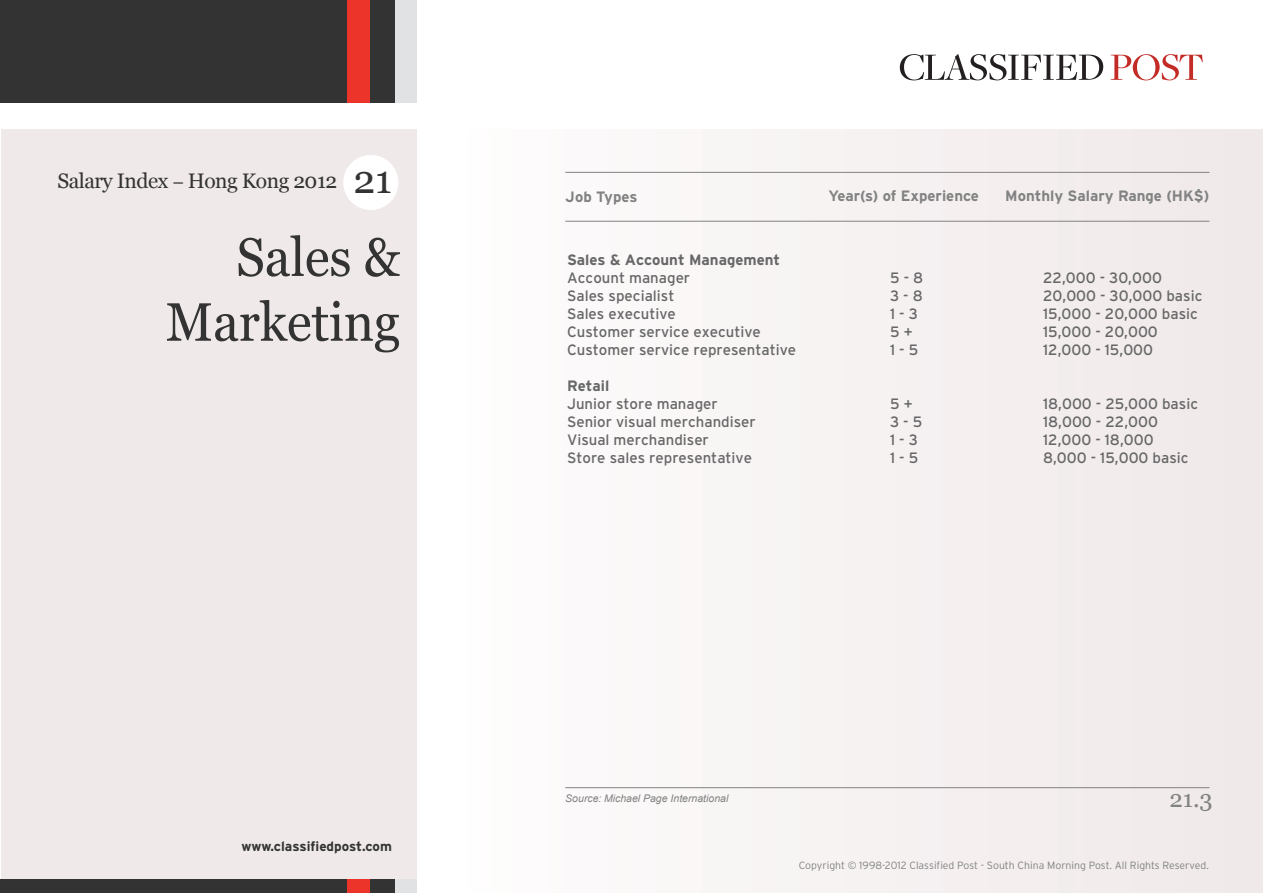
<style>
.page{position:relative;width:1263px;height:893px;background:#fff}
.page>*{position:absolute;margin:0;border:0;box-sizing:border-box;transform-origin:0 0}
.t1{font:54px/64.8px "Georgia";letter-spacing:-.005em;color:#333;text-align:right;scale:.95 1}
.t2{font:39px "Georgia";color:#333}
.t3{font:24px "Georgia";color:#818282}
.t4{font:21px "Georgia";letter-spacing:-.025em;color:#333}
.t5{font:15px/18px "Interstate";color:#676768}
.t6{font:700 15px "Interstate";color:#818282}
.t7{font:700 15px/18px "Interstate";color:#676768}
.t8{font:700 13.5px "Interstate";color:#333}
.t9{font:300 10.5px "Interstate";color:#818282}
.t10{font:italic 10.5px "Arial";color:#818282}
.s1{font-family:"Adobe Ming Std";font-weight:300}
.s2{font-weight:400}
.s3{font-weight:700}
</style>
<div class="page">
<div style="left:417px;top:129px;width:846px;height:764px;background:linear-gradient(to right,#fffefe,#efe8e8)"></div>
<div style="left:1px;top:129px;width:416px;height:764px;background:#f0e9e9"></div>
<div style="left:0;top:0;width:348px;height:102px;background:#333"></div>
<div style="left:394px;top:0;width:23px;height:102px;background:#e1e2e3"></div>
<div style="left:348px;top:0;width:22px;height:102px;background:#ec342b"></div>
<div style="left:370px;top:0;width:24px;height:102px;background:#333"></div>
<div style="left:0;top:880px;width:348px;height:13px;background:#333"></div>
<div style="left:394px;top:880px;width:23px;height:13px;background:#e1e2e3"></div>
<div style="left:348px;top:880px;width:22px;height:13px;background:#ec342b"></div>
<div style="left:370px;top:880px;width:24px;height:13px;background:#333"></div>
<hr style="left:565px;top:172px;width:644px;height:1px;background:#818282">
<hr style="left:565px;top:221px;width:644px;height:1px;background:#818282">
<hr style="left:565px;top:787px;width:644px;height:1px;background:#818282">
<div style="left:343px;top:155px;width:55px;height:55px;background:#fff;border-radius:50%"></div>
<svg style="left:1110px;top:54px;width:93px;height:26px"></svg>
<svg style="left:900px;top:54px;width:203px;height:26px"></svg>
<p class="t4" style="left:58px;top:169px;width:281px">Salary Index <span class="s1">-</span> Hong Kong 2012</p>
<p class="t2" style="left:353px;top:157px;width:40px">21</p>
<p class="t1" style="left:166px;top:225px;width:248px">Sales &amp;<br>Marketing</p>
<p class="t8" style="left:241px;top:839px;width:152px">www.classifiedpost.com</p>
<p class="t6" style="left:565px;top:188px;width:74px">Job Types</p>
<p class="t6" style="left:828px;top:187px;width:152px">Year(s) of Experience</p>
<p class="t6" style="left:1005px;top:187px;width:205px">Monthly Salary Range (HK$)</p>
<p class="t7" style="left:567px;top:251px;width:215px">Sales &amp; Account Management<br><span class="s2">Account manager</span></p>
<p class="t5" style="left:890px;top:269px;width:35px">5 - 8</p>
<p class="t5" style="left:1043px;top:269px;width:120px">22,000 - 30,000</p>
<p class="t5" style="left:567px;top:287px;width:109px">Sales specialist</p>
<p class="t5" style="left:890px;top:287px;width:34px">3 - 8</p>
<p class="t5" style="left:1043px;top:287px;width:161px">20,000 - 30,000 basic</p>
<p class="t5" style="left:567px;top:305px;width:110px">Sales executive</p>
<p class="t5" style="left:890px;top:305px;width:29px">1 - 3</p>
<p class="t5" style="left:1043px;top:305px;width:156px">15,000 - 20,000 basic</p>
<p class="t5" style="left:567px;top:323px;width:195px">Customer service executive</p>
<p class="t5" style="left:890px;top:323px;width:24px">5 +</p>
<p class="t5" style="left:1043px;top:323px;width:116px">15,000 - 20,000</p>
<p class="t5" style="left:567px;top:341px;width:231px">Customer service representative</p>
<p class="t5" style="left:890px;top:341px;width:30px">1 - 5</p>
<p class="t5" style="left:1043px;top:341px;width:111px">12,000 - 15,000</p>
<p class="t5" style="left:567px;top:377px;width:152px"><span class="s3">Retail<br></span>Junior store manager</p>
<p class="t5" style="left:890px;top:395px;width:24px">5 +</p>
<p class="t5" style="left:1043px;top:395px;width:157px">18,000 - 25,000 basic</p>
<p class="t5" style="left:567px;top:413px;width:190px">Senior visual merchandiser</p>
<p class="t5" style="left:890px;top:413px;width:34px">3 - 5</p>
<p class="t5" style="left:1043px;top:413px;width:116px">18,000 - 22,000</p>
<p class="t5" style="left:567px;top:431px;width:143px">Visual merchandiser</p>
<p class="t5" style="left:890px;top:431px;width:29px">1 - 3</p>
<p class="t5" style="left:1043px;top:431px;width:112px">12,000 - 18,000</p>
<p class="t5" style="left:567px;top:449px;width:186px">Store sales representative</p>
<p class="t5" style="left:890px;top:449px;width:30px">1 - 5</p>
<p class="t5" style="left:1043px;top:449px;width:147px">8,000 - 15,000 basic</p>
<p class="t10" style="left:565px;top:791px;width:165px">Source: Michael Page International</p>
<p class="t3" style="left:1169px;top:785px;width:45px">21.3</p>
<p class="t9" style="left:799px;top:860px;width:412px">Copyright © 1998-2012 Classified Post - South China Morning Post. All Rights Reserved.</p>
</div>
